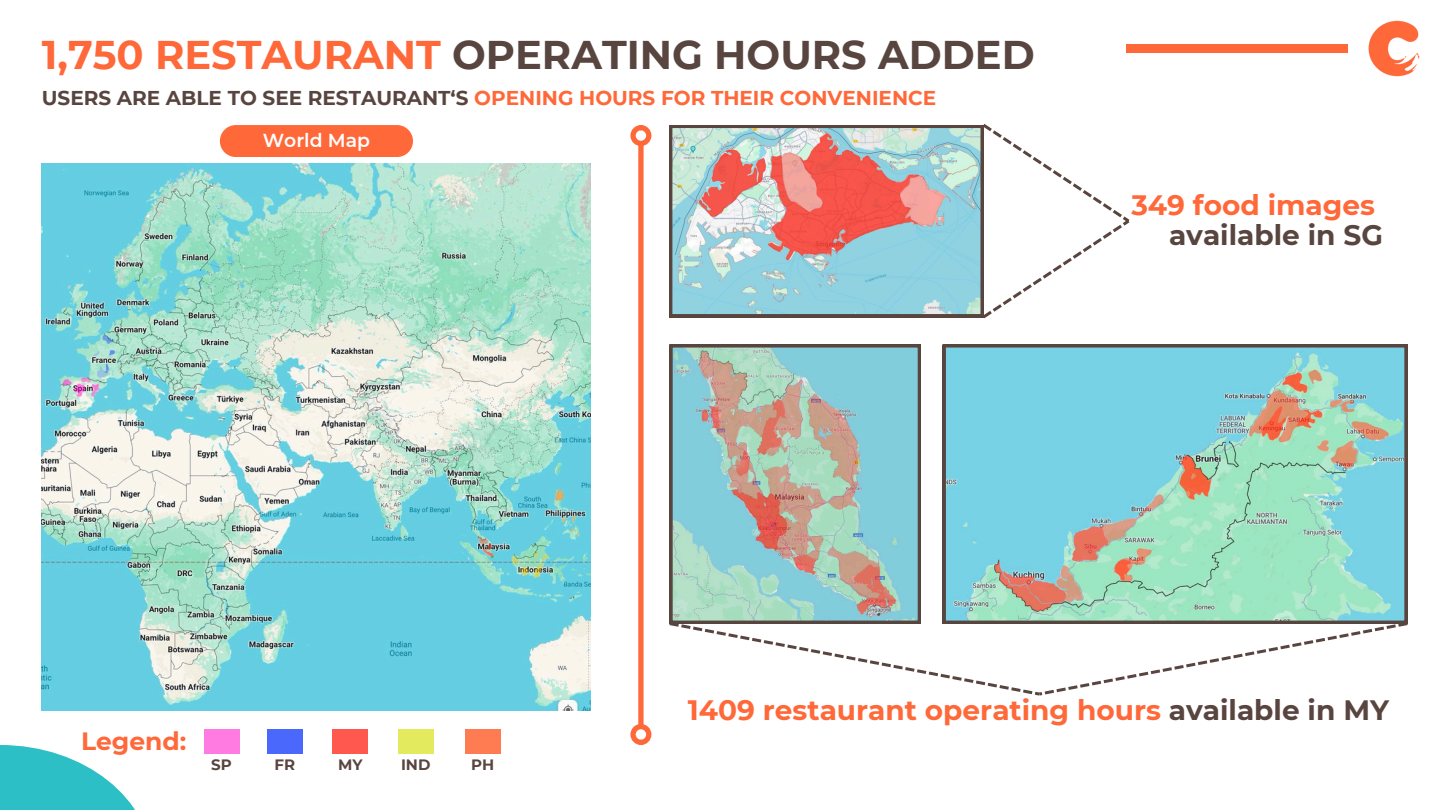
<style>
.page{position:relative;width:1440px;height:810px;background:#fff}
.page>*{position:absolute;margin:0;border:0;box-sizing:border-box;transform-origin:0 0}
.t1{font:700 40px "Montserrat";color:#594540}
.t2{font:700 28px/30px "Montserrat";color:#ff6839;text-align:right}
.t3{font:700 25px "Montserrat";color:#ff6839}
.t4{font:700 20px "Montserrat";color:#ff6839}
.t5{font:600 18.8px "Montserrat";color:#fff}
.t6{font:700 15px "Montserrat";color:#594540}
.s1{color:#ff6839}
.s2{color:#594540}
</style>
<div class="page">
<svg style="left:0;top:745px;width:135px;height:65px;fill:#2cbfc6"></svg>
<img style="left:1368px;top:20px;width:52px;height:57px">
<div style="left:1126px;top:45px;width:222px;height:8px;background:#ff6839"></div>
<svg style="left:669px;top:125px;width:314px;height:192px;background:#b5b3b6"></svg>
<svg style="left:670px;top:345px;width:251px;height:277px;background:#9cbcb9"></svg>
<svg style="left:943px;top:345px;width:464px;height:277px;background:#8bcbc7"></svg>
<img style="left:42px;top:164px;width:549px;height:547px">
<div style="left:638px;top:145px;width:6px;height:580px;background:#ff6839"></div>
<div style="left:630px;top:125px;width:21px;height:21px;border:5px solid #ff6839;border-radius:50%"></div>
<div style="left:630px;top:724px;width:21px;height:21px;border:5px solid #ff6839;border-radius:50%"></div>
<svg style="left:983px;top:124px;width:146px;height:194px"></svg>
<svg style="left:669px;top:622px;width:739px;height:74px"></svg>
<div style="left:220px;top:125px;width:193px;height:32px;background:#ff6839;border-radius:16px"></div>
<div style="left:204px;top:729px;width:35px;height:24px;background:#ff7be2"></div>
<div style="left:267px;top:729px;width:36px;height:24px;background:#4b68fd"></div>
<div style="left:333px;top:729px;width:35px;height:24px;background:#ff594f"></div>
<div style="left:398px;top:729px;width:35px;height:24px;background:#e3ea5d"></div>
<div style="left:465px;top:729px;width:35px;height:24px;background:#ff7b52"></div>
<p class="t1" style="left:42px;top:31px;width:994px"><span class="s1">1,750 RESTAURANT</span> OPERATING HOURS ADDED</p>
<p class="t4" style="left:42px;top:85px;width:896px"><span class="s2">USERS ARE ABLE TO SEE RESTAURANT‘S</span> OPENING HOURS FOR THEIR CONVENIENCE</p>
<p class="t5" style="left:263px;top:129px;width:109px">World Map</p>
<p class="t2" style="left:1131px;top:190px;width:253px">349 food images <span class="s2">available in SG</span></p>
<p class="t3" style="left:81px;top:725px;width:107px">Legend:</p>
<p class="t6" style="left:211px;top:755px;width:22px">SP</p>
<h1 class="t6" style="left:275px;top:755px;width:22px">FR</h1>
<p class="t6" style="left:338px;top:755px;width:26px">MY</p>
<p class="t6" style="left:401px;top:755px;width:31px">IND</p>
<h1 class="t6" style="left:471px;top:755px;width:25px">PH</h1>
<p class="t2" style="left:688px;top:695px;width:703px">1409 restaurant operating hours <span class="s2">available in MY</span></p>
</div>
